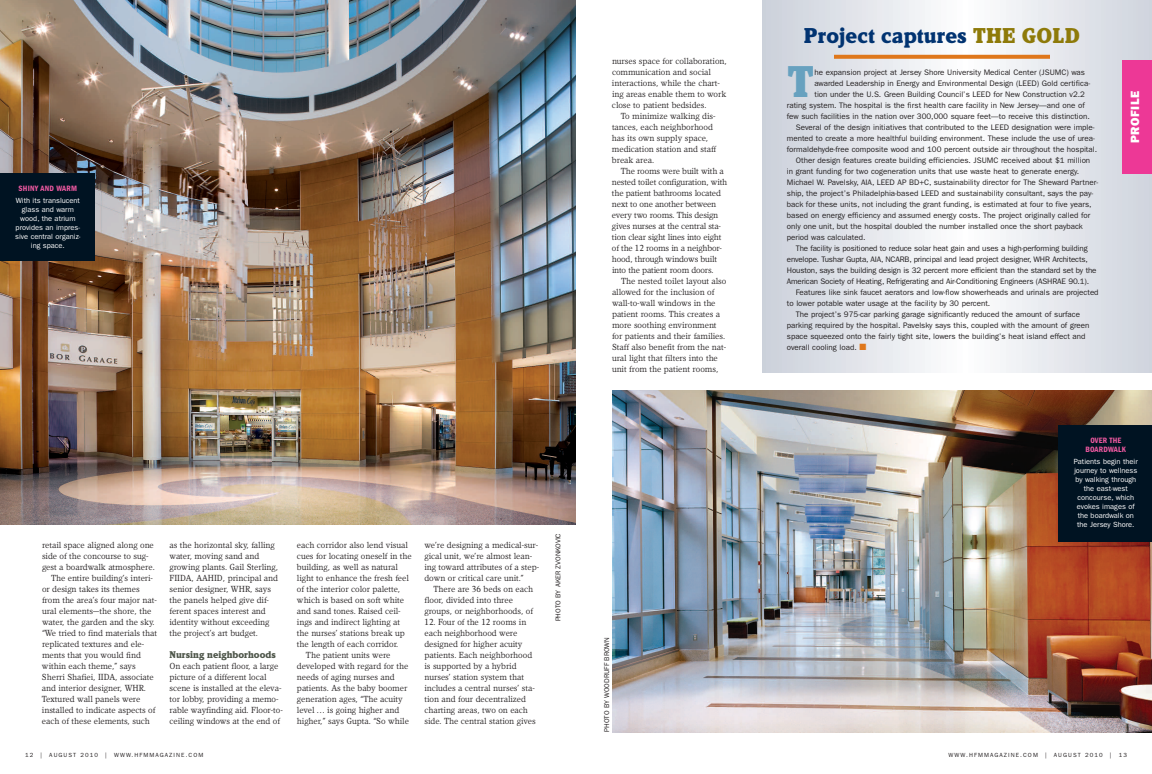
<style>
.page{position:relative;width:1152px;height:774px;background:#fff}
.page>*{position:absolute;margin:0;border:0;box-sizing:border-box;transform-origin:0 0}
.t1{font:900 45.5px "Kandal";color:#67a1bf}
.t2{font:900 22px "Kandal";color:#013371}
.t3{font:800 12px "Franklin Gothic";letter-spacing:.06em;color:#fff}
.t4{font:900 10px "Kandal";color:#4f574b}
.t5{font:9px/11px "Kandal";color:#231f20}
.t6{font:8px "Franklin Gothic";color:#231f20}
.t7{font:8px "Franklin Gothic";letter-spacing:-.02em;color:#231f20}
.t8{font:600 condensed 8px/9px "Franklin Gothic";letter-spacing:.025em;color:#ef59a1;text-align:center}
.t9{font:7.5px/9px "Franklin Gothic";color:#fff;text-align:center}
.t10{font:7px "Franklin Gothic";color:#231f20}
.t11{font:6px "Franklin Gothic";letter-spacing:.18em;color:#231f20}
.s1{color:#8e7a09}
.s2{color:#df771b}
</style>
<div class="page">
<svg style="left:762px;top:0;width:390px;height:373px"></svg>
<svg style="left:834px;top:55px;width:216px;height:4px"></svg>
<div style="left:1122px;top:60px;width:30px;height:114px;background:#ed3896"></div>
<img style="left:612px;top:390px;width:540px;height:342px">
<img style="left:0;top:0;width:576px;height:524px">
<div style="left:0;top:173px;width:94px;height:88px;background:#001322"></div>
<div style="left:1058px;top:426px;width:94px;height:116px;background:#001322"></div>
<p class="t8" style="left:19px;top:184px;width:60px">SHINY AND WARM</p>
<p class="t9" style="left:15px;top:196px;width:67px">With its translucent glass and warm wood, the atrium provides an impres&shy;sive central organiz&shy;ing space.</p>
<p class="t5" style="left:612px;top:56px;width:116px">nurses space for collaboration, communication and social interactions, while the chart&shy;ing areas enable them to work close to patient bedsides.</p>
<p class="t5" style="left:612px;top:111px;width:106px;text-indent:9px">To minimize walking dis&shy;tances, each neighborhood has its own supply space, medication station and staff break area.</p>
<p class="t5" style="left:612px;top:166px;width:117px;text-indent:9px">The rooms were built with a nested toilet configuration, with the patient bathrooms located next to one another between every two rooms. This design gives nurses at the central sta&shy;tion clear sight lines into eight of the 12 rooms in a neighbor&shy;hood, through windows built into the patient room doors.</p>
<p class="t5" style="left:612px;top:276px;width:116px;text-indent:9px">The nested toilet layout also allowed for the inclusion of wall-to-wall windows in the patient rooms. This creates a more soothing environment for patients and their families.<br>Staff also benefit from the nat&shy;ural light that filters into the unit from the patient rooms,</p>
<p class="t5" style="left:42px;top:540px;width:113px">retail space aligned along one</p>
<p class="t5" style="left:42px;top:551px;width:108px">side of the concourse to sug-</p>
<p class="t5" style="left:42px;top:562px;width:114px">gest a boardwalk atmosphere.</p>
<p class="t5" style="left:51px;top:573px;width:104px">The entire building’s interi-</p>
<p class="t5" style="left:42px;top:584px;width:99px">or design takes its themes</p>
<p class="t5" style="left:42px;top:595px;width:116px">from the area’s four major nat-</p>
<p class="t5" style="left:42px;top:606px;width:111px">ural elements—the shore, the</p>
<p class="t5" style="left:42px;top:617px;width:114px">water, the garden and the sky.</p>
<p class="t5" style="left:42px;top:628px;width:117px">“We tried to find materials that</p>
<p class="t5" style="left:42px;top:639px;width:104px">replicated textures and ele-</p>
<p class="t5" style="left:42px;top:650px;width:100px">ments that you would find</p>
<p class="t5" style="left:42px;top:661px;width:95px">within each theme,” says</p>
<p class="t5" style="left:42px;top:672px;width:113px">Sherri Shafiei, IIDA, associate</p>
<p class="t5" style="left:42px;top:683px;width:105px">and interior designer, WHR.</p>
<p class="t5" style="left:42px;top:694px;width:100px">Textured wall panels were</p>
<p class="t5" style="left:42px;top:705px;width:115px">installed to indicate aspects of</p>
<p class="t5" style="left:42px;top:716px;width:109px">each of these elements, such</p>
<p class="t5" style="left:169px;top:540px;width:110px">as the horizontal sky, falling water, moving sand and growing plants. Gail Sterling,<br>FIIDA, AAHID, principal and senior designer, WHR, says the panels helped give dif&shy;ferent spaces interest and identity without exceeding the project’s art budget.</p>
<p class="t4" style="left:170px;top:651px;width:108px">Nursing neighborhoods</p>
<p class="t5" style="left:169px;top:661px;width:115px">On each patient floor, a large picture of a different local scene is installed at the eleva&shy;tor lobby, providing a memo&shy;rable wayfinding aid. Floor-to&shy;ceiling windows at the end of</p>
<p class="t11" style="left:25px;top:753px;width:180px">12 | AUGUST 2010 | WWW.HFMMAGAZINE.COM</p>
<p class="t5" style="left:297px;top:540px;width:112px">each corridor also lend visual</p>
<p class="t5" style="left:297px;top:551px;width:116px">cues for locating oneself in the</p>
<p class="t5" style="left:297px;top:562px;width:102px">building, as well as natural</p>
<p class="t5" style="left:297px;top:573px;width:113px">light to enhance the fresh feel</p>
<p class="t5" style="left:297px;top:584px;width:105px">of the interior color palette,</p>
<p class="t5" style="left:297px;top:595px;width:109px">which is based on soft white</p>
<p class="t5" style="left:297px;top:606px;width:105px">and sand tones. Raised ceil-</p>
<p class="t5" style="left:297px;top:617px;width:105px">ings and indirect lighting at</p>
<p class="t5" style="left:297px;top:628px;width:109px">the nurses’ stations break up</p>
<p class="t5" style="left:297px;top:639px;width:103px">the length of each corridor.</p>
<p class="t5" style="left:306px;top:650px;width:86px">The patient units were</p>
<p class="t5" style="left:297px;top:661px;width:113px">developed with regard for the</p>
<p class="t5" style="left:297px;top:672px;width:99px">needs of aging nurses and</p>
<p class="t5" style="left:297px;top:683px;width:112px">patients. As the baby boomer</p>
<p class="t5" style="left:297px;top:694px;width:107px">generation ages, “The acuity</p>
<p class="t5" style="left:297px;top:705px;width:104px">level … is going higher and</p>
<p class="t5" style="left:297px;top:716px;width:113px">higher,” says Gupta. “So while</p>
<p class="t5" style="left:424px;top:540px;width:116px">we’re designing a medical-sur&shy;gical unit, we’re almost lean&shy;ing toward attributes of a step&shy;down or critical care unit.”</p>
<p class="t5" style="left:424px;top:584px;width:110px;text-indent:9px">There are 36 beds on each floor, divided into three groups, or neighborhoods, of</p>
<p class="t5" style="left:424px;top:617px;width:113px">12. Four of the 12 rooms in each neighborhood were designed for higher acuity patients. Each neighborhood is supported by a hybrid nurses’ station system that includes a central nurses’ sta&shy;tion and four decentralized charting areas, two on each side. The central station gives</p>
<p class="t10" style="left:556px;top:621px;width:90px;rotate:-90deg">PHOTO BY AKER ZVONKOVIC</p>
<p class="t10" style="left:605px;top:732px;width:96px;rotate:-90deg">PHOTO BY WOODRUFF BROWN</p>
<h2 class="t2" style="left:804px;top:28px;width:278px">Project captures <span class="s1">THE GOLD</span></h2>
<h1 class="t1" style="left:787px;top:66px;width:29px">T</h1>
<p class="t6" style="left:815px;top:70px;width:272px">he expansion project at Jersey Shore University Medical Center (JSUMC) was</p>
<p class="t6" style="left:815px;top:81px;width:277px">awarded Leadership in Energy and Environmental Design (LEED) Gold certifica-</p>
<p class="t6" style="left:815px;top:92px;width:272px">tion under the U.S. Green Building Council’s LEED for New Construction v2.2</p>
<p class="t6" style="left:787px;top:103px;width:299px">rating system. The hospital is the first health care facility in New Jersey—and one of</p>
<p class="t6" style="left:787px;top:114px;width:305px">few such facilities in the nation over 300,000 square feet—to receive this distinction.</p>
<p class="t6" style="left:796px;top:125px;width:300px">Several of the design initiatives that contributed to the LEED designation were imple-</p>
<p class="t6" style="left:787px;top:136px;width:310px">mented to create a more healthful building environment. These include the use of urea-</p>
<p class="t6" style="left:787px;top:147px;width:312px">formaldehyde-free composite wood and 100 percent outside air throughout the hospital.</p>
<p class="t6" style="left:796px;top:158px;width:296px">Other design features create building efficiencies. JSUMC received about $1 million</p>
<p class="t6" style="left:787px;top:169px;width:294px">in grant funding for two cogeneration units that use waste heat to generate energy.</p>
<p class="t6" style="left:787px;top:180px;width:313px">Michael W. Pavelsky, AIA, LEED AP BD+C, sustainability director for The Sheward Partner-</p>
<p class="t6" style="left:787px;top:191px;width:308px">ship, the project’s Philadelphia-based LEED and sustainability consultant, says the pay-</p>
<p class="t6" style="left:787px;top:202px;width:306px">back for these units, not including the grant funding, is estimated at four to five years,</p>
<p class="t6" style="left:787px;top:213px;width:305px">based on energy efficiency and assumed energy costs. The project originally called for</p>
<p class="t6" style="left:787px;top:224px;width:297px">only one unit, but the hospital doubled the number installed once the short payback</p>
<p class="t6" style="left:787px;top:235px;width:80px">period was calculated.</p>
<p class="t7" style="left:796px;top:246px;width:293px">The facility is positioned to reduce solar heat gain and uses a high-performing building</p>
<p class="t7" style="left:787px;top:257px;width:302px">envelope. Tushar Gupta, AIA, NCARB, principal and lead project designer, WHR Architects,</p>
<p class="t7" style="left:787px;top:268px;width:311px">Houston, says the building design is 32 percent more efficient than the standard set by the</p>
<p class="t7" style="left:787px;top:279px;width:304px">American Society of Heating, Refrigerating and Air-Conditioning Engineers (ASHRAE 90.1).</p>
<p class="t6" style="left:796px;top:290px;width:304px">Features like sink faucet aerators and low-flow showerheads and urinals are projected</p>
<p class="t6" style="left:787px;top:301px;width:205px">to lower potable water usage at the facility by 30 percent.</p>
<p class="t6" style="left:796px;top:312px;width:286px">The project’s 975-car parking garage significantly reduced the amount of surface</p>
<p class="t6" style="left:787px;top:323px;width:304px">parking required by the hospital. Pavelsky says this, coupled with the amount of green</p>
<p class="t6" style="left:787px;top:334px;width:300px">space squeezed onto the fairly tight site, lowers the building’s heat island effect and</p>
<p class="t6" style="left:787px;top:345px;width:81px">overall cooling load. <span class="s2">■</span></p>
<h3 class="t3" style="left:1131px;top:143px;width:54px;rotate:-90deg">PROFILE</h3>
<p class="t8" style="left:1086px;top:437px;width:42px">OVER THE<br>BOARDWALK</p>
<p class="t9" style="left:1074px;top:458px;width:65px">Patients begin their journey to wellness by walking through the east-west concourse, which evokes images of the boardwalk on the Jersey Shore.</p>
<p class="t11" style="left:949px;top:753px;width:180px">WWW.HFMMAGAZINE.COM | AUGUST 2010 | 13</p>
</div>
